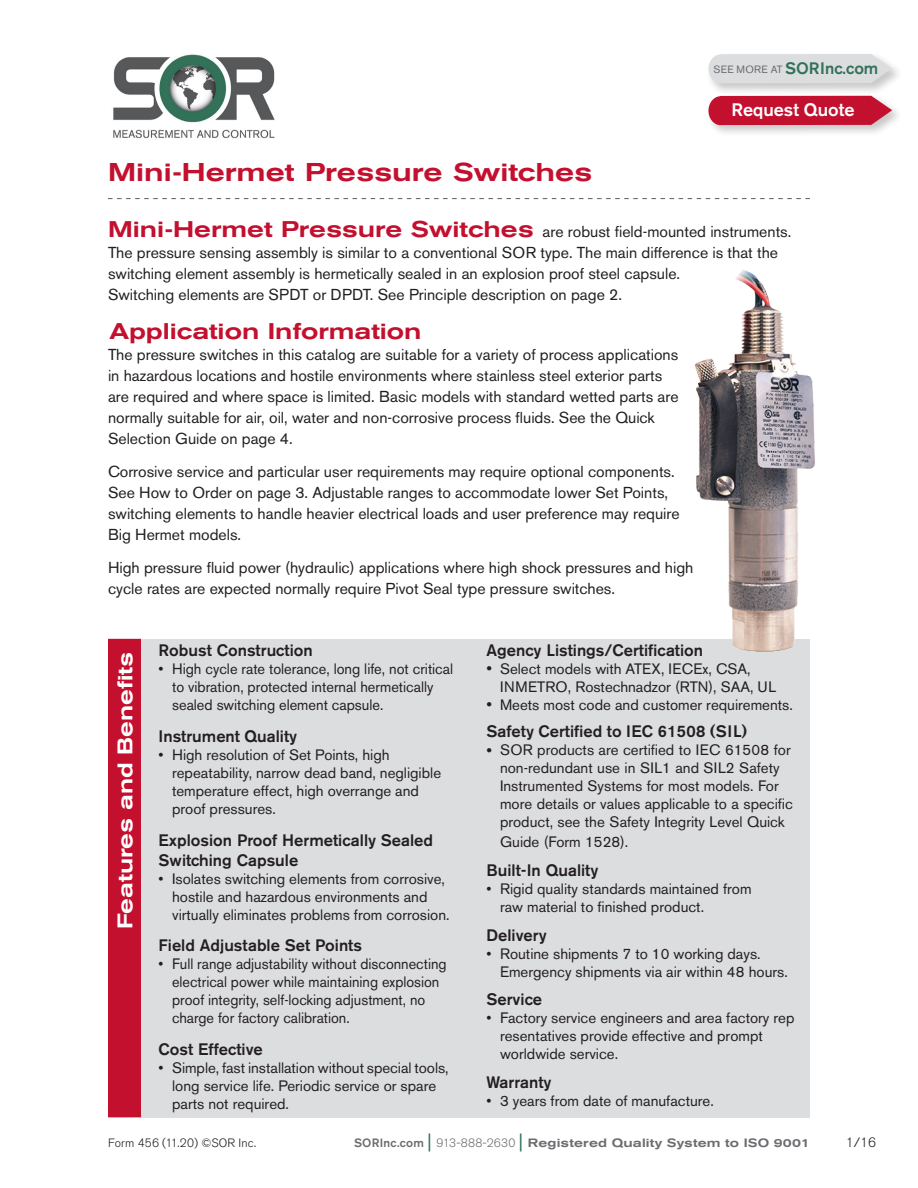
<style>
.page{position:relative;width:918px;height:1188px;background:#fff}
.page>*{position:absolute;margin:0;border:0;box-sizing:border-box;transform-origin:0 0}
.Product_name{font:500 expanded 25.5px "Akzidenz Grotesk BE";color:#c3102f}
.Product_Intro{font:500 expanded 22.5px "Akzidenz Grotesk BE";color:#c3102f}
.Product_Intro-2{font:500 expanded 21px "Akzidenz Grotesk BE";color:#fff}
.t1{font:500 18px "Akzidenz Grotesk BE";color:#fff}
.bold_paragraph_head{font:500 16.5px "Akzidenz Grotesk BE";color:#231f20}
.t2{font:500 16.5px "Akzidenz Grotesk BE";color:#327159}
.body{font:15.75px/21px "Akzidenz Grotesk BE";color:#231f20}
.t3{font:15px/18px "Akzidenz Grotesk BE";color:#231f20}
.t4{font:15px/18px "Akzidenz Grotesk BE";color:#231f20;scale:.96 1}
.t5{font:300 13.5px "Akzidenz Grotesk BE";color:#231f20}
.t6{font:500 expanded 12px "Akzidenz Grotesk BE";letter-spacing:.015em;color:#6c6d70}
.t7{font:300 12px "Akzidenz Grotesk BE";letter-spacing:.015em;color:#231f20}
.s1{font-weight:400;font-size:10.5px;color:#6c6d70}
.s2{font-weight:500;font-stretch:expanded;font-size:22.5px;color:#c3102f}
.s3{font-stretch:normal}
.s4{font-weight:400;font-stretch:normal;font-size:18px;color:#327159}
.s5{font-weight:300;font-stretch:normal}
</style>
<div class="page">
<img style="left:113px;top:54px;width:162px;height:85px">
<svg style="left:108px;top:198px;width:702px;height:1px"></svg>
<div style="left:108px;top:639px;width:702px;height:478px;background:#dcdddf"></div>
<div style="left:108px;top:639px;width:33px;height:478px;background:#c3102f"></div>
<img style="left:695px;top:270px;width:121px;height:382px">
<div style="left:706px;top:51px;width:198px;height:45px;background:#231f20;opacity:.25"></div>
<div style="left:708px;top:54px;width:184px;height:29px;background:#dcdddf"></div>
<div style="left:706px;top:93px;width:198px;height:45px;background:#231f20;opacity:.25"></div>
<svg style="left:708px;top:96px;width:184px;height:29px;background:#c5203c"></svg>
<p class="Product_name" style="left:108px;top:157px;width:486px">Mini-Hermet Pressure Switches</p>
<p class="t2" style="left:713px;top:58px;width:166px"><span class="s1">SEE MORE AT</span> SORInc.com</p>
<p class="t1" style="left:732px;top:98px;width:124px">Request Quote</p>
<p class="body" style="left:108px;top:221px;width:685px"><span class="s2">Mini-Hermet Pressure Switches</span> are robust field-mounted instruments.<br>The pressure sensing assembly is similar to a conventional SOR type. The main difference is that the switching element assembly is hermetically sealed in an explosion proof steel capsule.<br>Switching elements are SPDT or DPDT. See Principle description on page 2.</p>
<p class="Product_Intro" style="left:109px;top:318px;width:314px">Application Information</p>
<p class="body" style="left:108px;top:344px;width:572px">The pressure switches in this catalog are suitable for a variety of process applications in hazardous locations and hostile environments where stainless steel exterior parts are required and where space is limited. Basic models with standard wetted parts are normally suitable for air, oil, water and non-corrosive process fluids. See the Quick Selection Guide on page 4.</p>
<p class="body" style="left:108px;top:461px;width:573px">Corrosive service and particular user requirements may require optional components.<br>See How to Order on page 3. Adjustable ranges to accommodate lower Set Points, switching elements to handle heavier electrical loads and user preference may require Big Hermet models.</p>
<p class="body" style="left:108px;top:557px;width:587px">High pressure fluid power (hydraulic) applications where high shock pressures and high cycle rates are expected normally require Pivot Seal type pressure switches.</p>
<p class="Product_Intro-2" style="left:113px;top:929px;width:279px;rotate:-90deg">Features and Benefits</p>
<p class="bold_paragraph_head" style="left:159px;top:640px;width:156px">Robust Construction</p>
<p class="t3" style="left:172px;top:660px;width:283px;text-indent:-14px">• High cycle rate tolerance, long life, not critical to vibration, protected internal hermetically sealed switching element capsule.</p>
<p class="bold_paragraph_head" style="left:159px;top:726px;width:140px">Instrument Quality</p>
<p class="t3" style="left:159px;top:746px;width:233px">• High resolution of Set Points, high</p>
<p class="t3" style="left:172px;top:764px;width:271px">repeatability, narrow dead band, negligible temperature effect, high overrange and</p>
<p class="t3" style="left:172px;top:800px;width:105px">proof pressures.</p>
<p class="bold_paragraph_head" style="left:159px;top:830px;width:276px">Explosion Proof Hermetically Sealed</p>
<p class="bold_paragraph_head" style="left:159px;top:850px;width:141px">Switching Capsule</p>
<p class="t3" style="left:159px;top:869px;width:288px;text-align:center">• Isolates switching elements from corrosive, hostile and hazardous environments and</p>
<p class="t3" style="left:172px;top:905px;width:279px">virtually eliminates problems from corrosion.</p>
<p class="bold_paragraph_head" style="left:159px;top:936px;width:205px">Field Adjustable Set Points</p>
<p class="t4" style="left:172px;top:955px;width:287px;text-indent:-14px">• Full range adjustability without disconnecting electrical power while maintaining explosion proof integrity, self-locking adjustment, no charge for factory calibration.</p>
<p class="bold_paragraph_head" style="left:159px;top:1039px;width:106px">Cost Effective</p>
<p class="t3" style="left:172px;top:1059px;width:278px;text-indent:-14px">• Simple, fast installation without special tools, long service life. Periodic service or spare parts not required.</p>
<p class="bold_paragraph_head" style="left:487px;top:640px;width:218px">Agency Listings/Certification</p>
<p class="t3" style="left:500px;top:660px;width:278px;text-indent:-14px">● Select models with ATEX, IECEx, CSA,<br>INMETRO, Rostechnadzor (RTN), SAA, UL</p>
<p class="t3" style="left:487px;top:696px;width:308px">● Meets most code and customer requirements.</p>
<p class="bold_paragraph_head" style="left:487px;top:721px;width:262px">Safety Certified to IEC 61508 (SIL)</p>
<p class="t3" style="left:500px;top:741px;width:294px;text-indent:-14px">● SOR products are certified to IEC 61508 for non-redundant use in SIL1 and SIL2 Safety Instrumented Systems for most models. For more details or values applicable to a specific product, see the Safety Integrity Level Quick</p>
<p class="t3" style="left:500px;top:833px;width:130px">Guide (Form 1528).</p>
<p class="bold_paragraph_head" style="left:487px;top:860px;width:113px">Built-In Quality</p>
<p class="t3" style="left:500px;top:880px;width:253px;text-indent:-14px">• Rigid quality standards maintained from raw material to finished product.</p>
<p class="bold_paragraph_head" style="left:487px;top:925px;width:62px">Delivery</p>
<p class="t3" style="left:500px;top:944px;width:289px;text-indent:-14px">• Routine shipments 7 to 10 working days.<br>Emergency shipments via air within 48 hours.</p>
<p class="bold_paragraph_head" style="left:487px;top:990px;width:57px">Service</p>
<p class="t3" style="left:500px;top:1009px;width:296px;text-indent:-14px">• Factory service engineers and area factory rep resentatives provide effective and prompt worldwide service.</p>
<p class="bold_paragraph_head" style="left:487px;top:1072px;width:66px">Warranty</p>
<p class="t3" style="left:487px;top:1092px;width:229px">• 3 years from date of manufacture.</p>
<p class="t7" style="left:108px;top:1136px;width:150px">Form 456 (11.20) ©SOR Inc.</p>
<p class="t6" style="left:354px;top:1136px;width:457px"><span class="s3">SORInc.com</span> <span class="s4">|</span> <span class="s5">913-888-2630</span> <span class="s4">|</span> Registered Quality System to ISO 9001</p>
<p class="t5" style="left:846px;top:1134px;width:32px">1/16</p>
</div>
